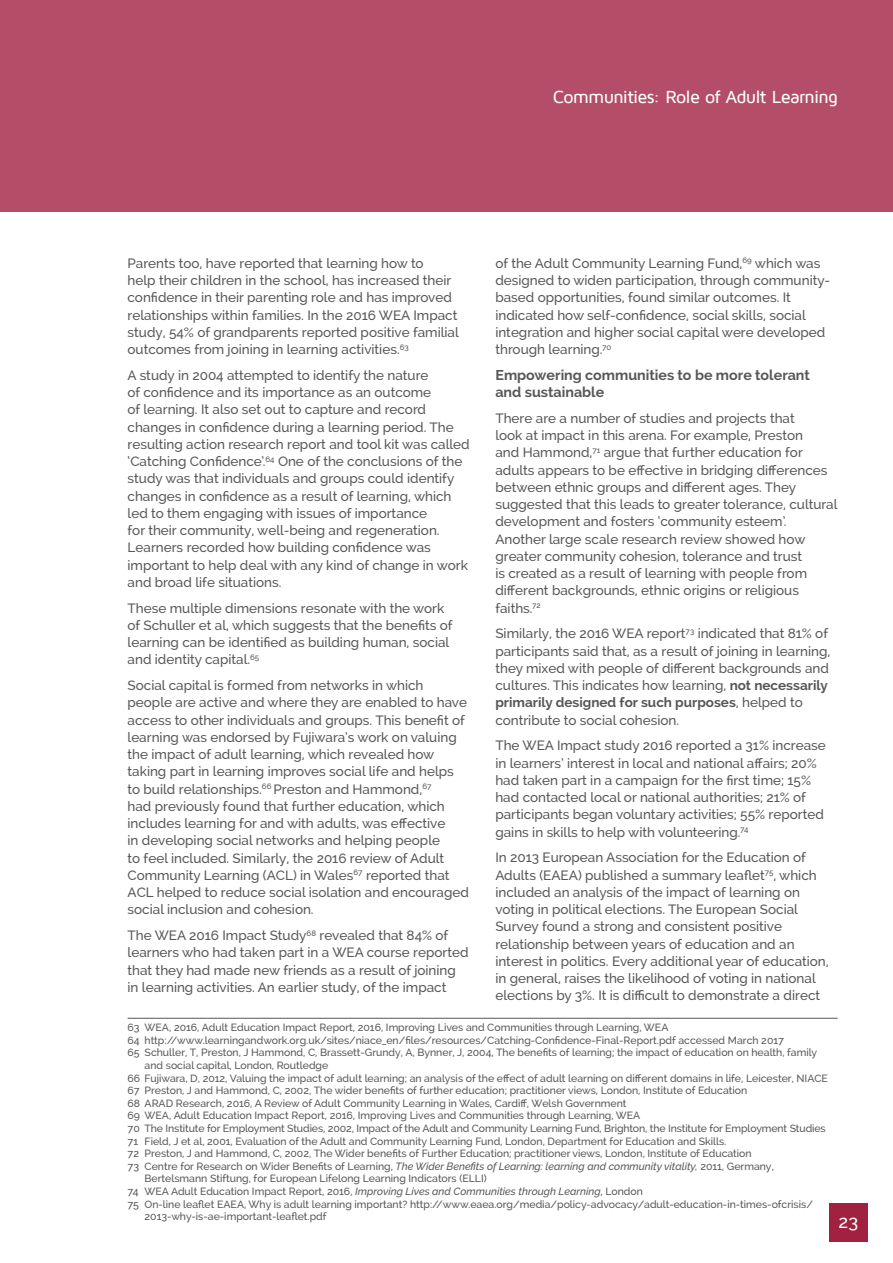
<style>
.page{position:relative;width:893px;height:1263px;background:#fff}
.page>*{position:absolute;margin:0;border:0;box-sizing:border-box;transform-origin:0 0}
.t1{font:500 18px "Maven Pro";letter-spacing:-.045em;color:#fff}
.t2{font:500 18px "Raleway";color:#fff}
.t3{font:700 14.25px/17.2px "Raleway";color:#575756}
.t4{font:500 13.5px/17.2px "Raleway";color:#575756}
.t5{font:500 10.5px "Raleway";color:#575756}
.s1{font-weight:700}
.s2{font-style:italic}
</style>
<div class="page">
<div style="left:829px;top:1203px;width:38px;height:39px;background:#a12141"></div>
<div style="left:0;top:0;width:893px;height:211px;background:#b44d67"></div>
<hr style="left:128px;top:1018px;width:710px;height:1px;background:#575756">
<h1 class="t1" style="left:553px;top:88px;width:286px">Communities: Role of Adult Learning</h1>
<p class="t4" style="left:128px;top:254px;width:333px">Parents too, have reported that learning how to<br>help their children in the school, has increased their confidence in their parenting role and has improved relationships within families. In the 2016 WEA Impact study, 54% of grandparents reported positive familial outcomes from joining in learning activities.<sup>63</sup></p>
<p class="t4" style="left:128px;top:366px;width:344px">A study in 2004 attempted to identify the nature<br>of confidence and its importance as an outcome<br>of learning. It also set out to capture and record changes in confidence during a learning period. The resulting action research report and tool kit was called ‘Catching Confidence’.<sup>64</sup> One of the conclusions of the study was that individuals and groups could identify changes in confidence as a result of learning, which led to them engaging with issues of importance<br>for their community, well-being and regeneration.<br>Learners recorded how building confidence was important to help deal with any kind of change in work and broad life situations.</p>
<p class="t4" style="left:128px;top:599px;width:327px">These multiple dimensions resonate with the work of Schuller et al, which suggests that the benefits of learning can be identified as building human, social and identity capital.<sup>65</sup></p>
<p class="t4" style="left:128px;top:677px;width:343px">Social capital is formed from networks in which people are active and where they are enabled to have access to other individuals and groups. This benefit of learning was endorsed by Fujiwara’s work on valuing the impact of adult learning, which revealed how taking part in learning improves social life and helps to build relationships.<sup>66</sup> Preston and Hammond,<sup>67<br></sup>had previously found that further education, which includes learning for and with adults, was effective<br>in developing social networks and helping people<br>to feel included. Similarly, the 2016 review of Adult Community Learning (ACL) in Wales<sup>67</sup> reported that ACL helped to reduce social isolation and encouraged social inclusion and cohesion.</p>
<p class="t4" style="left:128px;top:927px;width:343px">The WEA 2016 Impact Study<sup>68</sup> revealed that 84% of learners who had taken part in a WEA course reported that they had made new friends as a result of joining in learning activities. An earlier study, of the impact</p>
<p class="t4" style="left:495px;top:254px;width:336px">of the Adult Community Learning Fund,<sup>69</sup> which was designed to widen participation, through community&shy;based opportunities, found similar outcomes. It indicated how self-confidence, social skills, social integration and higher social capital were developed through learning.<sup>70</sup></p>
<p class="t3" style="left:495px;top:366px;width:316px">Empowering communities to be more tolerant and sustainable</p>
<p class="t4" style="left:495px;top:409px;width:344px">There are a number of studies and projects that<br>look at impact in this arena. For example, Preston<br>and Hammond,<sup>71</sup> argue that further education for adults appears to be effective in bridging differences between ethnic groups and different ages. They suggested that this leads to greater tolerance, cultural development and fosters ‘community esteem’.<br>Another large scale research review showed how greater community cohesion, tolerance and trust<br>is created as a result of learning with people from different backgrounds, ethnic origins or religious faiths.<sup>72</sup></p>
<p class="t4" style="left:495px;top:625px;width:336px">Similarly, the 2016 WEA report<sup>73</sup> indicated that 81% of participants said that, as a result of joining in learning, they mixed with people of different backgrounds and cultures. This indicates how learning, <span class="s1">not necessarily primarily designed for such purposes</span>, helped to contribute to social cohesion.</p>
<p class="t4" style="left:495px;top:737px;width:332px">The WEA Impact study 2016 reported a 31% increase in learners’ interest in local and national affairs; 20% had taken part in a campaign for the first time; 15% had contacted local or national authorities; 21% of participants began voluntary activities; 55% reported gains in skills to help with volunteering.<sup>74</sup></p>
<p class="t4" style="left:495px;top:849px;width:335px">In 2013 European Association for the Education of Adults (EAEA) published a summary leaflet<sup>75</sup>, which included an analysis of the impact of learning on voting in political elections. The European Social Survey found a strong and consistent positive relationship between years of education and an interest in politics. Every additional year of education, in general, raises the likelihood of voting in national elections by 3%. It is difficult to demonstrate a direct</p>
<p class="t5" style="left:128px;top:1021px;width:542px">63 WEA, 2016, Adult Education Impact Report, 2016, Improving Lives and Communities through Learning, WEA</p>
<p class="t5" style="left:128px;top:1034px;width:658px">64 http://www.learningandwork.org.uk/sites/niace_en/files/resources/Catching-Confidence-Final-Report.pdf accessed March 2017</p>
<p class="t5" style="left:128px;top:1047px;width:691px">65 Schuller, T, Preston, J Hammond, C, Brassett-Grundy, A, Bynner, J, 2004, The benefits of learning; the impact of education on health, family</p>
<p class="t5" style="left:145px;top:1059px;width:185px">and social capital, London, Routledge</p>
<p class="t5" style="left:128px;top:1072px;width:702px">66 Fujiwara, D, 2012, Valuing the impact of adult learning; an analysis of the effect of adult learning on different domains in life, Leicester, NIACE</p>
<p class="t5" style="left:128px;top:1084px;width:621px">67 Preston, J and Hammond, C, 2002, The wider benefits of further education; practitioner views, London, Institute of Education</p>
<p class="t5" style="left:128px;top:1097px;width:500px">68 ARAD Research, 2016, A Review of Adult Community Learning in Wales, Cardiff, Welsh Government</p>
<p class="t5" style="left:128px;top:1110px;width:514px">69 WEA, Adult Education Impact Report, 2016, Improving Lives and Communities through Learning, WEA</p>
<p class="t5" style="left:128px;top:1122px;width:700px">70 The Institute for Employment Studies, 2002, Impact of the Adult and Community Learning Fund, Brighton, the Institute for Employment Studies</p>
<p class="t5" style="left:128px;top:1135px;width:600px">71 Field, J et al, 2001, Evaluation of the Adult and Community Learning Fund, London, Department for Education and Skills.</p>
<p class="t5" style="left:128px;top:1147px;width:626px">72 Preston, J and Hammond, C, 2002, The Wider benefits of Further Education; practitioner views, London, Institute of Education</p>
<p class="t5" style="left:128px;top:1160px;width:648px">73 Centre for Research on Wider Benefits of Learning, <span class="s2">The Wider Benefits of Learning: learning and community vitality,</span> 2011, Germany,</p>
<p class="t5" style="left:145px;top:1173px;width:344px">Bertelsmann Stiftung, for European Lifelong Learning Indicators (ELLI)</p>
<p class="t5" style="left:128px;top:1185px;width:517px">74 WEA Adult Education Impact Report, 2016, <span class="s2">Improving Lives and Communities through Learning</span>, London</p>
<p class="t5" style="left:128px;top:1198px;width:687px">75 On-line leaflet EAEA, Why is adult learning important? http://www.eaea.org/media/policy-advocacy/adult-education-in-times-ofcrisis/</p>
<p class="t5" style="left:145px;top:1210px;width:184px">2013-why-is-ae-important-leaflet.pdf</p>
<h1 class="t2" style="left:838px;top:1211px;width:21px">23</h1>
</div>
